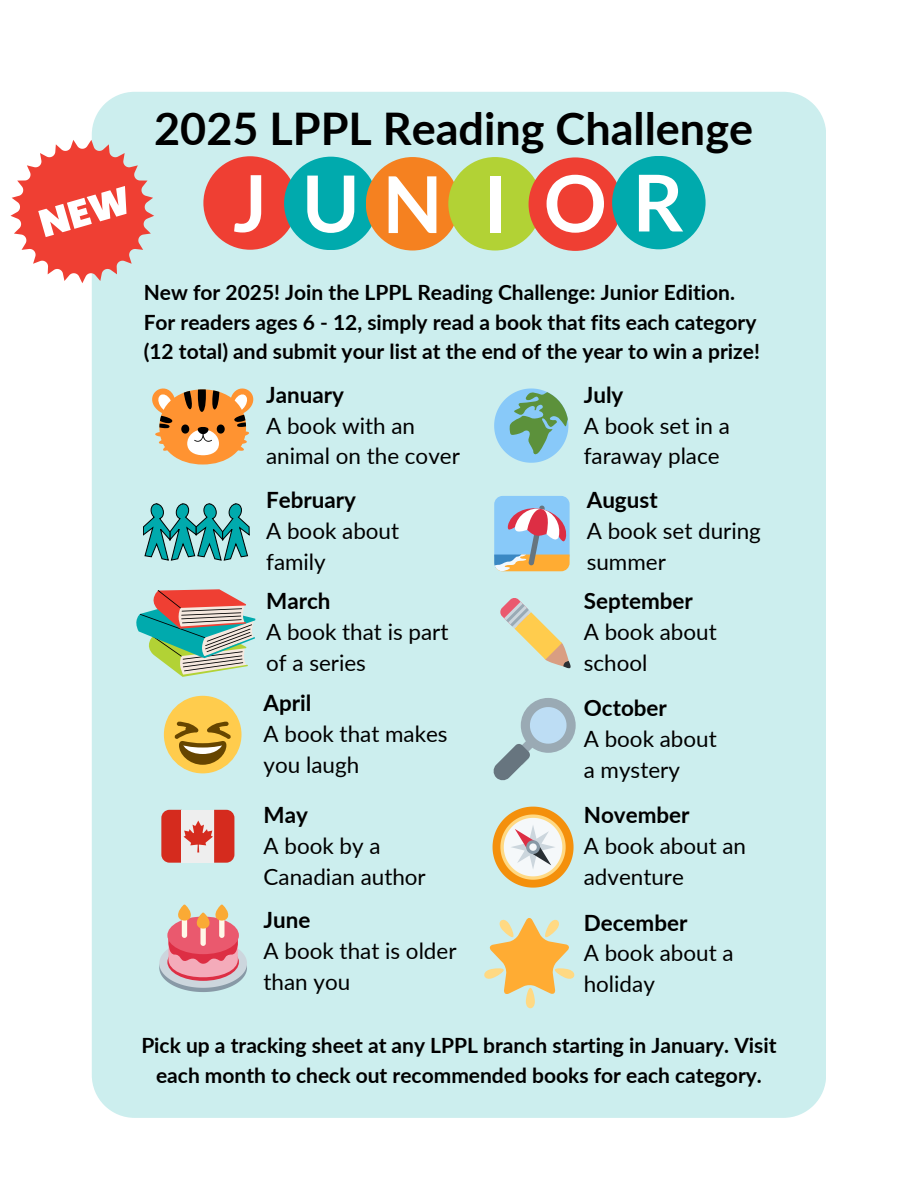
<style>
.page{position:relative;width:918px;height:1188px;background:#fff}
.page>*{position:absolute;margin:0;border:0;box-sizing:border-box;transform-origin:0 0}
.t1{font:700 78.45px "Lato";color:#fff}
.t2{font:700 45px "Lato";color:#000}
.t3{font:22.35px/30.9px "Lato";color:#000}
.t4{font:700 22.35px "Lato";color:#000}
.t5{font:700 21px/29.2px "Lato";color:#000}
</style>
<div class="page">
<div style="left:92px;top:92px;width:734px;height:1026px;background:#cee"></div>
<div style="left:164px;top:696px;width:78px;height:77px;background:#ffcc4d;border-radius:50%"></div>
<svg style="left:174px;top:722px;width:57px;height:43px"></svg>
<svg style="left:161px;top:810px;width:73px;height:53px;background:#dd736b"></svg>
<svg style="left:159px;top:938px;width:88px;height:54px;background:#d3a6b2"></svg>
<div style="left:167px;top:917px;width:72px;height:37px;background:#ea596e;border-radius:50%"></div>
<div style="left:219px;top:914px;width:6px;height:24px;background:#fff8e8;border-radius:3px"></div>
<div style="left:200px;top:922px;width:6px;height:24px;background:#fff8e8;border-radius:3px"></div>
<div style="left:182px;top:914px;width:5px;height:24px;background:#fff8e8;border-radius:3px"></div>
<svg style="left:177px;top:904px;width:52px;height:25px"></svg>
<svg style="left:494px;top:389px;width:74px;height:74px;background:#89bfbd"></svg>
<svg style="left:494px;top:496px;width:76px;height:75px;background:#aeb3c0"></svg>
<svg style="left:500px;top:597px;width:72px;height:72px;background:#d5d9c0"></svg>
<svg style="left:493px;top:698px;width:83px;height:83px;background:#b5d1d8"></svg>
<svg style="left:493px;top:807px;width:81px;height:81px"></svg>
<svg style="left:484px;top:917px;width:91px;height:91px;background:#e3d39e"></svg>
<svg style="left:150px;top:387px;width:105px;height:78px;background:#daa974"></svg>
<svg style="left:143px;top:503px;width:106px;height:57px;background:#57afb1"></svg>
<svg style="left:133px;top:589px;width:122px;height:88px;background:#a7b3a2"></svg>
<div style="left:203px;top:156px;width:94px;height:94px;background:#ef3f33;border-radius:50%"></div>
<div style="left:284px;top:157px;width:94px;height:93px;background:#00aaad;border-radius:50%"></div>
<div style="left:366px;top:157px;width:93px;height:94px;background:#f58120;border-radius:50%"></div>
<div style="left:448px;top:157px;width:94px;height:94px;background:#b2d235;border-radius:50%"></div>
<div style="left:529px;top:157px;width:93px;height:94px;background:#ef3f33;border-radius:50%"></div>
<div style="left:612px;top:156px;width:94px;height:93px;background:#00aaad;border-radius:50%"></div>
<svg style="left:10px;top:140px;width:144px;height:143px"></svg>
<h1 class="t2" style="left:154px;top:101px;width:600px">2025 LPPL Reading Challenge</h1>
<p class="t1" style="left:233px;top:155px;width:211px">J U N</p>
<p class="t1" style="left:483px;top:155px;width:25px">I</p>
<p class="t1" style="left:544px;top:154px;width:141px">O R</p>
<p class="t5" style="left:144px;top:278px;width:618px">New for 2025! Join the LPPL Reading Challenge: Junior Edition.<br>For readers ages 6 - 12, simply read a book that fits each category (12 total) and submit your list at the end of the year to win a prize!</p>
<p class="t4" style="left:266px;top:381px;width:79px">January</p>
<p class="t3" style="left:266px;top:409px;width:195px">A book with an animal on the cover</p>
<p class="t4" style="left:266px;top:486px;width:91px">February</p>
<p class="t3" style="left:266px;top:515px;width:134px">A book about family</p>
<p class="t4" style="left:266px;top:587px;width:66px">March</p>
<p class="t3" style="left:266px;top:616px;width:184px">A book that is part of a series</p>
<p class="t4" style="left:264px;top:689px;width:49px">April</p>
<p class="t3" style="left:264px;top:718px;width:186px">A book that makes you laugh</p>
<h2 class="t4" style="left:264px;top:801px;width:46px">May</h2>
<p class="t3" style="left:264px;top:830px;width:164px">A book by a<br>Canadian author</p>
<p class="t4" style="left:264px;top:906px;width:48px">June</p>
<p class="t3" style="left:264px;top:935px;width:194px">A book that is older than you</p>
<p class="t4" style="left:584px;top:381px;width:41px">July</p>
<p class="t3" style="left:584px;top:409px;width:148px">A book set in a faraway place</p>
<p class="t4" style="left:587px;top:486px;width:72px">August</p>
<p class="t3" style="left:587px;top:515px;width:176px">A book set during summer</p>
<p class="t4" style="left:584px;top:587px;width:111px">September</p>
<p class="t3" style="left:584px;top:616px;width:134px">A book about school</p>
<p class="t4" style="left:584px;top:694px;width:85px">October</p>
<p class="t3" style="left:584px;top:723px;width:134px">A book about</p>
<p class="t3" style="left:584px;top:754px;width:98px">a mystery</p>
<p class="t4" style="left:584px;top:801px;width:107px">November</p>
<p class="t3" style="left:584px;top:830px;width:164px">A book about an adventure</p>
<p class="t4" style="left:584px;top:909px;width:105px">December</p>
<p class="t3" style="left:584px;top:937px;width:151px">A book about a holiday</p>
<p class="t5" style="left:141px;top:1031px;width:637px;text-align:center">Pick up a tracking sheet at any LPPL branch starting in January. Visit each month to check out recommended books for each category.</p>
</div>
